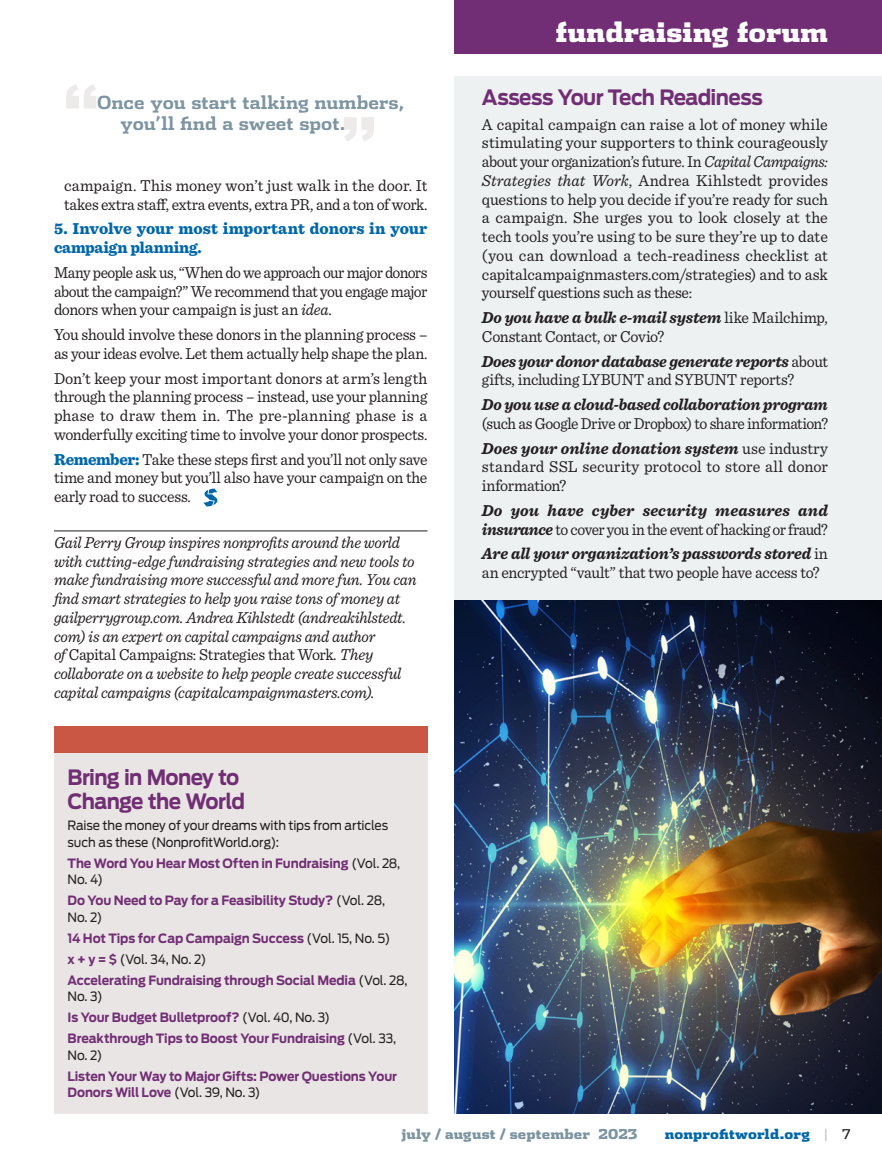
<style>
.page{position:relative;width:882px;height:1170px;background:#fff}
.page>*{position:absolute;margin:0;border:0;box-sizing:border-box;transform-origin:0 0}
.Pull_Quote{font:700 72px "Antenna";color:#ecebe9}
.Eyebrow_Head{font:900 27px "Dispatch";color:#fff}
.Sidebar_Head{font:700 21px/24px "Antenna";letter-spacing:-.035em;color:#712e74;scale:.95 1}
.Pull_Quote-2{font:700 18px/21px "Dispatch";color:#7d94a1}
.Feature_Copy{font:16.5px/18.8px "Sentinel";letter-spacing:-.015em;color:#231f20;text-align:justify}
.Article_Credit_w__ru{font:italic 16.5px/18.8px "Sentinel";letter-spacing:-.02em;color:#231f20;scale:.95 1}
.Feature_Copy-2{font:16.5px/18.8px "Sentinel";letter-spacing:-.015em;color:#231f20;scale:.95 1}
.Feature_Copy-3{font:16.5px/18.8px "Sentinel";letter-spacing:-.015em;color:#231f20;text-align:justify;scale:.93 1}
.Feature_Copy-4{font:16.5px/18.8px "Sentinel";letter-spacing:-.015em;color:#231f20;scale:.96 1}
.Feature_Copy-5{font:italic 700 16.5px/18.8px "Sentinel";letter-spacing:.005em;color:#231f20}
.Feature_Copy-6{font:900 16.5px/18.8px "Sentinel";letter-spacing:-.005em;color:#0067aa}
.t1{font:900 13.5px "Dispatch";letter-spacing:.01em;color:#7d94a1}
.t2{font:900 13.5px "Dispatch";letter-spacing:.01em;color:#0067aa}
.Sidebar_Sans_Copy{font:700 12.75px/16.5px "Antenna";letter-spacing:-.01em;color:#712e74;scale:.95 1}
.Sidebar_Sans_Copy-2{font:12.75px/16.5px "Antenna";letter-spacing:-.01em;color:#231f20;scale:.95 1}
.s1{font-style:italic}
.s2{font-weight:900;color:#0067aa}
.s3{font-style:normal}
.s4{font-weight:400;color:#231f20}
.s5{font-weight:700;color:#712e74}
.s6{font-weight:700;font-style:italic}
.s7{font-weight:400;font-style:normal}
.s8{font-weight:400;color:#bcbdc0}
</style>
<div class="page">
<hr style="left:54px;top:531px;width:374px;height:1px;background:#231f20">
<svg style="left:204px;top:489px;width:13px;height:18px"></svg>
<div style="left:454px;top:0;width:428px;height:54px;background:#712e74"></div>
<div style="left:54px;top:739px;width:373px;height:374px;background:#e9e5e4"></div>
<div style="left:54px;top:726px;width:373px;height:27px;background:#ca5744"></div>
<div style="left:454px;top:76px;width:428px;height:525px;background:#eef1f2"></div>
<img style="left:454px;top:601px;width:428px;height:512px">
<p class="Pull_Quote" style="left:62px;top:68px;width:40px">“</p>
<p class="Pull_Quote-2" style="left:120px;top:90px;width:286px;text-indent:-23px">Once you start talking numbers, you’ll find a sweet spot.</p>
<p class="Pull_Quote" style="left:340px;top:101px;width:40px">”</p>
<p class="Feature_Copy" style="left:64px;top:175px;width:365px">campaign. This money won’t just walk in the door. It takes extra staff, extra events, extra PR, and a ton of work.</p>
<p class="Feature_Copy-6" style="left:54px;top:219px;width:375px">5. Involve your most important donors in your campaign planning.</p>
<p class="Feature_Copy-3" style="left:54px;top:262px;width:403px">Many people ask us, “When do we approach our major donors about the campaign?” We recommend that you engage major donors when your campaign is just an <span class="s1">idea</span>.</p>
<p class="Feature_Copy-2" style="left:54px;top:324px;width:395px">You should involve these donors in the planning process – as your ideas evolve. Let them actually help shape the plan.</p>
<p class="Feature_Copy" style="left:54px;top:368px;width:375px">Don’t keep your most important donors at arm’s length through the planning process – instead, use your planning phase to draw them in. The pre-planning phase is a wonderfully exciting time to involve your donor prospects.</p>
<p class="Feature_Copy-2" style="left:54px;top:449px;width:395px;text-align:justify"><span class="s2">Remember:</span> Take these steps first and you’ll not only save time and money but you’ll also have your campaign on the early road to success.</p>
<p class="Article_Credit_w__ru" style="left:54px;top:532px;width:383px">Gail Perry Group inspires nonprofits around the world with cutting-edge fundraising strategies and new tools to make fundraising more successful and more fun. You can find smart strategies to help you raise tons of money at gailperrygroup.com. Andrea Kihlstedt (andreakihlstedt. com) is an expert on capital campaigns and author<br>of <span class="s3">Capital Campaigns: Strategies that Work</span>. They collaborate on a website to help people create successful capital campaigns (capitalcampaignmasters.com).</p>
<p class="Sidebar_Head" style="left:68px;top:766px;width:188px">Bring in Money to<br>Change the World</p>
<p class="Sidebar_Sans_Copy-2" style="left:68px;top:817px;width:339px">Raise the money of your dreams with tips from articles such as these (NonprofitWorld.org):</p>
<p class="Sidebar_Sans_Copy" style="left:68px;top:855px;width:352px">The Word You Hear Most Often in Fundraising <span class="s4">(Vol. 28,<br>No. 4)</span></p>
<p class="Sidebar_Sans_Copy" style="left:68px;top:892px;width:336px">Do You Need to Pay for a Feasibility Study? <span class="s4">(Vol. 28,<br>No. 2)</span></p>
<p class="Sidebar_Sans_Copy" style="left:68px;top:930px;width:341px">14 Hot Tips for Cap Campaign Success <span class="s4">(Vol. 15, No. 5)</span></p>
<p class="Sidebar_Sans_Copy-2" style="left:68px;top:951px;width:148px"><span class="s5">x + y = $</span> (Vol. 34, No. 2)</p>
<p class="Sidebar_Sans_Copy" style="left:68px;top:972px;width:359px">Accelerating Fundraising through Social Media <span class="s4">(Vol. 28,<br>No. 3)</span></p>
<p class="Sidebar_Sans_Copy" style="left:68px;top:1009px;width:278px">Is Your Budget Bulletproof? <span class="s4">(Vol. 40, No. 3)</span></p>
<p class="Sidebar_Sans_Copy" style="left:68px;top:1030px;width:347px">Breakthrough Tips to Boost Your Fundraising <span class="s4">(Vol. 33,<br>No. 2)</span></p>
<p class="Sidebar_Sans_Copy" style="left:68px;top:1068px;width:348px">Listen Your Way to Major Gifts: Power Questions Your<br>Donors Will Love <span class="s4">(Vol. 39, No. 3)</span></p>
<p class="Eyebrow_Head" style="left:556px;top:13px;width:274px">fundraising forum</p>
<p class="Sidebar_Head" style="left:482px;top:85px;width:297px">Assess Your Tech Readiness</p>
<p class="Feature_Copy" style="left:482px;top:114px;width:348px">A capital campaign can raise a lot of money while stimulating your supporters to think courageously about your organization’s future. In <span class="s1">Capital Campaigns:<br>Strategies that Work</span>, Andrea Kihlstedt provides questions to help you decide if you’re ready for such a campaign. She urges you to look closely at the tech tools you’re using to be sure they’re up to date (you can download a tech-readiness checklist at capitalcampaignmasters.com/strategies) and to ask yourself questions such as these:</p>
<p class="Feature_Copy-2" style="left:482px;top:307px;width:366px"><span class="s6">Do you have a bulk e-mail system</span> like Mailchimp,<br>Constant Contact, or Covio?</p>
<p class="Feature_Copy-2" style="left:482px;top:351px;width:366px"><span class="s6">Does your donor database generate reports</span> about gifts, including LYBUNT and SYBUNT reports?</p>
<p class="Feature_Copy-3" style="left:482px;top:394px;width:374px"><span class="s6">Do you use a cloud-based collaboration program </span>(such as Google Drive or Dropbox) to share information?</p>
<p class="Feature_Copy" style="left:482px;top:438px;width:347px"><span class="s6">Does your online donation system</span> use industry standard SSL security protocol to store all donor information?</p>
<p class="Feature_Copy-5" style="left:482px;top:500px;width:347px">Do you have cyber security measures and insurance <span class="s7">to cover you in the event of hacking or fraud?</span></p>
<p class="Feature_Copy-4" style="left:482px;top:544px;width:362px"><span class="s6">Are all your organization’s passwords stored</span> in an encrypted “vault” that two people have access to?</p>
<p class="t1" style="left:401px;top:1124px;width:238px">july / august / september 2023</p>
<p class="t2" style="left:665px;top:1124px;width:187px">nonprofitworld.org <span class="s8">|</span> <span class="s4">7</span></p>
</div>
